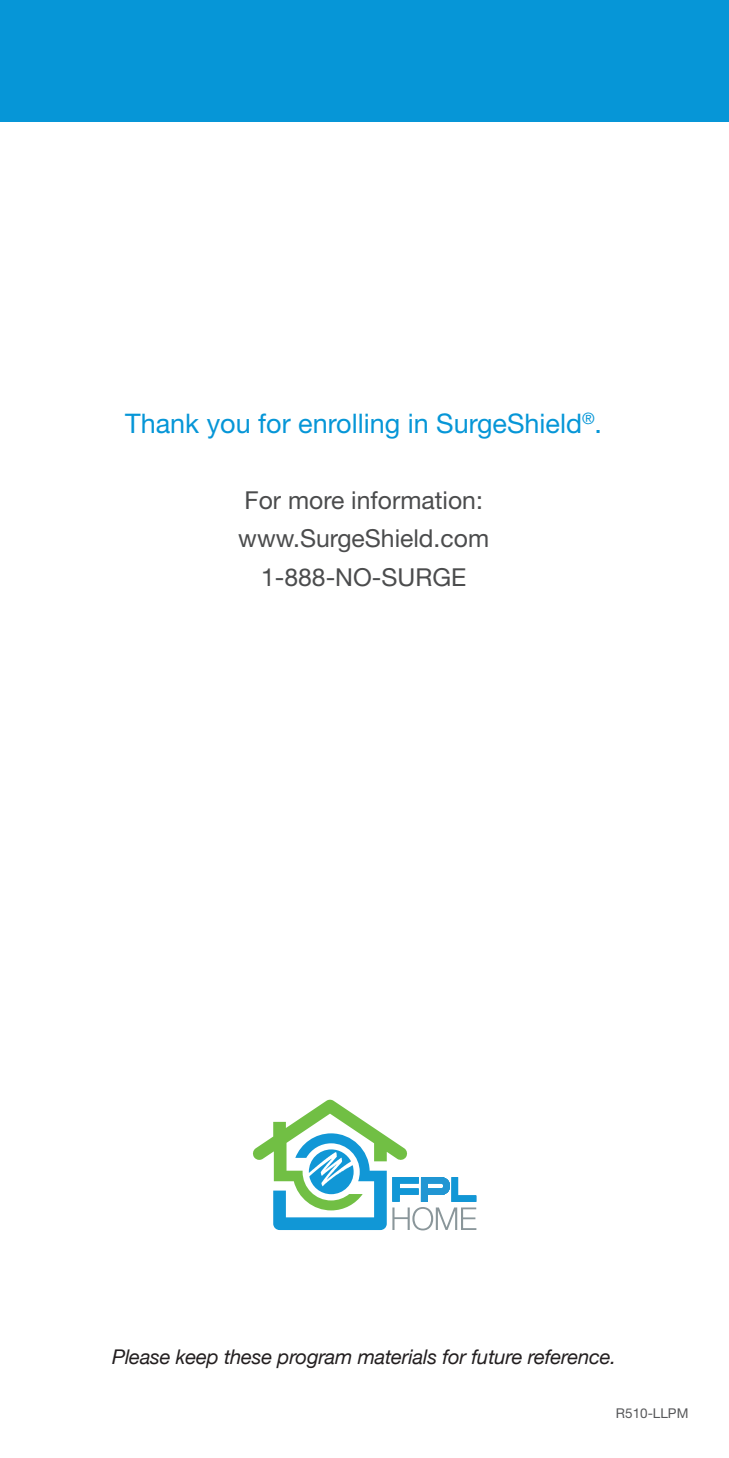
<style>
.page{position:relative;width:729px;height:1458px;background:#fff}
.page>*{position:absolute;margin:0;border:0;box-sizing:border-box;transform-origin:0 0}
.t1{font:27px "Helvetica Neue";color:#0696d7}
.t2{font:24.75px/38.2px "Helvetica Neue";color:#4b4c4d;text-align:center}
.t3{font:italic 20.25px "Helvetica Neue";letter-spacing:-.01em;color:#231f20}
.t4{font:13.5px "Helvetica Neue";color:#57585a}
</style>
<div class="page">
<svg style="left:253px;top:1099px;width:223px;height:131px"></svg>
<div style="left:0;top:0;width:729px;height:122px;background:#0696d7"></div>
<p class="t1" style="left:125px;top:407px;width:478px">Thank you for enrolling in SurgeShield<sup>®</sup>.</p>
<p class="t2" style="left:238px;top:481px;width:252px">For more information: www.SurgeShield.com<br>1-888-NO-SURGE</p>
<p class="t3" style="left:112px;top:1342px;width:505px">Please keep these program materials for future reference.</p>
<p class="t4" style="left:616px;top:1405px;width:74px">R510-LLPM</p>
</div>
